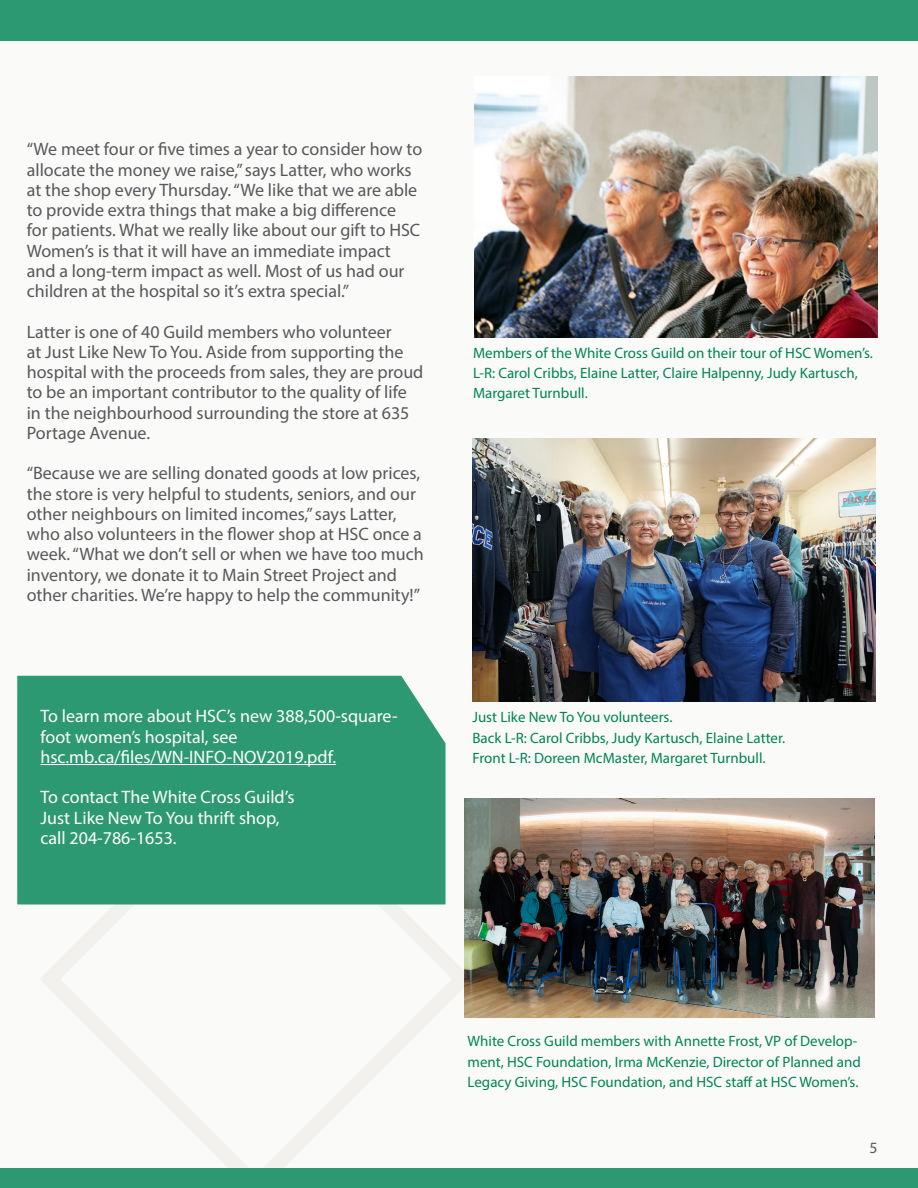
<style>
.page{position:relative;width:918px;height:1188px;background:#fafaf8}
.page>*{position:absolute;margin:0;border:0;box-sizing:border-box;transform-origin:0 0}
.Body_copy_book__10_5{font:18px/20.2px "Myriad Pro";color:#57585a}
.Body_copy_book__10_5-2{font:18px/20.2px "Myriad Pro";color:#fff}
.t1{font:15.75px "Myriad Pro";color:#57585a}
.Photo_caption{font:15px/20.2px "Myriad Pro";color:#008553}
</style>
<div class="page">
<div style="left:0;top:0;width:918px;height:40px;background:#2d9973"></div>
<div style="left:17px;top:676px;width:428px;height:228px;background:#2d9973"></div>
<img style="left:472px;top:439px;width:403px;height:263px">
<img style="left:475px;top:77px;width:403px;height:261px">
<img style="left:464px;top:799px;width:411px;height:218px">
<hr style="left:40px;top:764px;width:296px;height:1px;background:#fff">
<div style="left:0;top:1168px;width:918px;height:20px;background:#2d9973"></div>
<p class="Body_copy_book__10_5" style="left:27px;top:139px;width:397px">“We meet four or five times a year to consider how to allocate the money we raise,” says Latter, who works at the shop every Thursday. “We like that we are able to provide extra things that make a big difference<br>for patients. What we really like about our gift to HSC Women’s is that it will have an immediate impact and a long-term impact as well. Most of us had our children at the hospital so it’s extra special.”</p>
<p class="Body_copy_book__10_5" style="left:27px;top:321px;width:398px">Latter is one of 40 Guild members who volunteer<br>at Just Like New To You. Aside from supporting the hospital with the proceeds from sales, they are proud to be an important contributor to the quality of life in the neighbourhood surrounding the store at 635<br>Portage Avenue.</p>
<p class="Body_copy_book__10_5" style="left:27px;top:463px;width:399px">“Because we are selling donated goods at low prices, the store is very helpful to students, seniors, and our other neighbours on limited incomes,” says Latter, who also volunteers in the flower shop at HSC once a week. “What we don’t sell or when we have too much inventory, we donate it to Main Street Project and other charities. We’re happy to help the community!”</p>
<p class="Body_copy_book__10_5-2" style="left:40px;top:706px;width:359px">To learn more about HSC’s new 388,500-square&shy;foot women’s hospital, see hsc.mb.ca/files/WN-INFO-NOV2019.pdf.</p>
<p class="Body_copy_book__10_5-2" style="left:40px;top:787px;width:255px">To contact The White Cross Guild’s<br>Just Like New To You thrift shop, call 204-786-1653.</p>
<p class="Photo_caption" style="left:473px;top:342px;width:401px">Members of the White Cross Guild on their tour of HSC Women’s.<br>L-R: Carol Cribbs, Elaine Latter, Claire Halpenny, Judy Kartusch,<br>Margaret Turnbull.</p>
<p class="Photo_caption" style="left:472px;top:707px;width:202px">Just Like New To You volunteers.</p>
<p class="Photo_caption" style="left:472px;top:727px;width:314px">Back L-R: Carol Cribbs, Judy Kartusch, Elaine Latter.<br>Front L-R: Doreen McMaster, Margaret Turnbull.</p>
<p class="Photo_caption" style="left:468px;top:1031px;width:395px">White Cross Guild members with Annette Frost, VP of Develop&shy;ment, HSC Foundation, Irma McKenzie, Director of Planned and<br>Legacy Giving, HSC Foundation, and HSC staff at HSC Women’s.</p>
<p class="t1" style="left:869px;top:1138px;width:10px">5</p>
</div>
